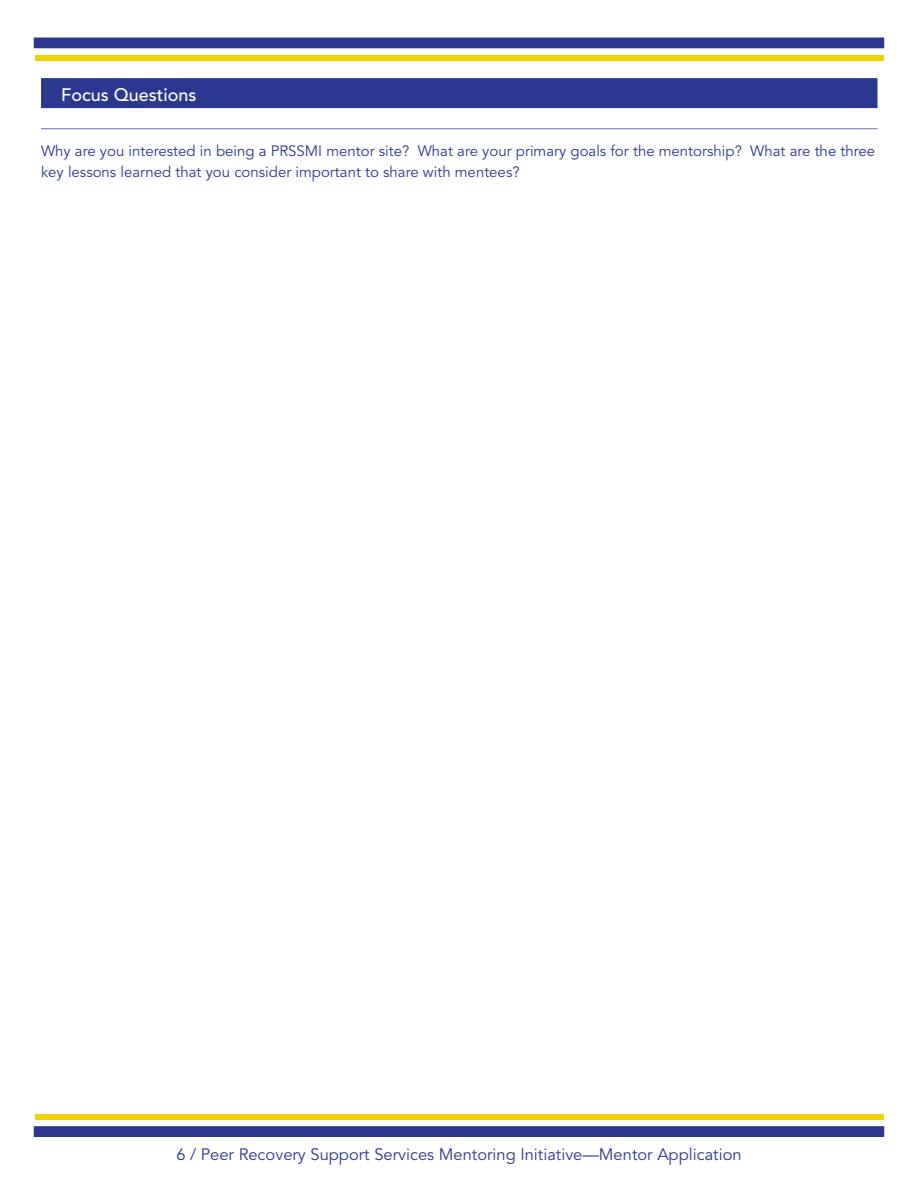
<style>
.page{position:relative;width:918px;height:1188px;background:#fff}
.page>*{position:absolute;margin:0;border:0;box-sizing:border-box;transform-origin:0 0}
.t1{font:500 18px "Avenir LT Std";color:#fff}
.t2{font:16.5px "Avenir LT Std";color:#2b388f}
.t3{font:15px/21px "Avenir LT Std";color:#2b388f}
</style>
<div class="page">
<div style="left:34px;top:38px;width:850px;height:10px;background:#2b388f"></div>
<div style="left:35px;top:55px;width:849px;height:5px;background:#f0d200"></div>
<div style="left:34px;top:1126px;width:850px;height:11px;background:#2b388f;border:2px solid #2b388f"></div>
<div style="left:35px;top:1114px;width:849px;height:6px;background:#f0d200"></div>
<div style="left:41px;top:78px;width:837px;height:30px;background:#2b388f"></div>
<hr style="left:41px;top:128px;width:837px;height:1px;background:#6972af">
<p class="t1" style="left:61px;top:85px;width:137px">Focus Questions</p>
<p class="t3" style="left:41px;top:141px;width:836px">Why are you interested in being a PRSSMI mentor site? What are your primary goals for the mentorship? What are the three key lessons learned that you consider important to share with mentees?</p>
<p class="t2" style="left:176px;top:1145px;width:567px">6 / Peer Recovery Support Services Mentoring Initiative—Mentor Application</p>
</div>
